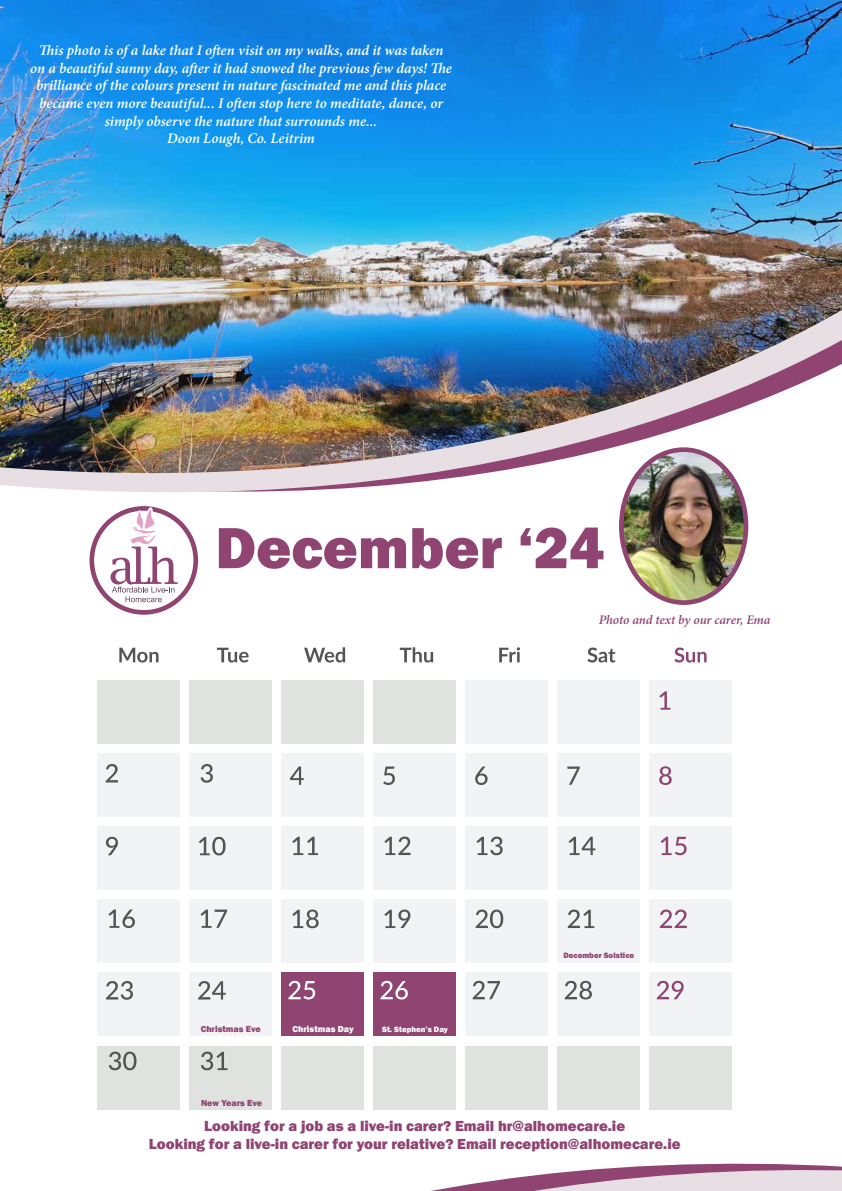
<style>
.page{position:relative;width:842px;height:1191px;background:#fff}
.page>*{position:absolute;margin:0;border:0;box-sizing:border-box;transform-origin:0 0}
.t1{font:800 60px "Franklin Gothic";color:#8f4472}
.t2{font:800 15px/18px "Franklin Gothic";color:#8f4472;text-align:center}
.t3{font:italic 600 14.7px/17.6px "Minion Pro";letter-spacing:-.005em;color:#fff;text-align:center}
.t4{font:italic 600 13px "Minion Pro";letter-spacing:-.005em;color:#8f4472}
.t5{font:800 9px "Franklin Gothic";color:#8f4472}
.t6{font:800 9px "Franklin Gothic";color:#fff}
.t7{font:800 8px "Franklin Gothic";color:#8f4472}
.t8{font:800 8px "Franklin Gothic";color:#fff}
</style>
<div class="page">
<svg style="left:97px;top:1109px;width:635px;height:1px"></svg>
<svg style="left:431px;top:1163px;width:411px;height:28px"></svg>
<div style="left:90px;top:506px;width:108px;height:108px;border:5px solid #8f4472;border-radius:50%"></div>
<svg style="left:111px;top:528px;width:67px;height:74px"></svg>
<img style="left:621px;top:528px;width:125px;height:74px">
<div style="left:619px;top:447px;width:129px;height:158px;border:5px solid #8f4472;border-radius:50%"></div>
<svg style="left:100px;top:496px;width:649px;height:32px"></svg>
<img style="left:0;top:0;width:842px;height:496px">
<div style="left:649px;top:1045px;width:83px;height:64px;background:#e0e2e0"></div>
<div style="left:557px;top:1045px;width:83px;height:64px;background:#e0e2e0"></div>
<div style="left:465px;top:1045px;width:83px;height:64px;background:#e0e2e0"></div>
<div style="left:373px;top:1045px;width:83px;height:64px;background:#e0e2e0"></div>
<div style="left:281px;top:1045px;width:83px;height:64px;background:#e0e2e0"></div>
<div style="left:189px;top:1045px;width:83px;height:64px;background:#e0e2e0"></div>
<div style="left:97px;top:1045px;width:83px;height:64px;background:#e0e2e0"></div>
<div style="left:649px;top:972px;width:83px;height:64px;background:#f1f3f4"></div>
<div style="left:557px;top:972px;width:83px;height:64px;background:#f1f3f4"></div>
<div style="left:465px;top:972px;width:83px;height:64px;background:#f1f3f4"></div>
<div style="left:373px;top:972px;width:83px;height:64px;background:#8f4472"></div>
<div style="left:281px;top:972px;width:83px;height:64px;background:#8f4472"></div>
<div style="left:189px;top:972px;width:83px;height:64px;background:#f1f3f4"></div>
<div style="left:97px;top:972px;width:83px;height:64px;background:#f1f3f4"></div>
<div style="left:649px;top:899px;width:83px;height:64px;background:#f1f3f4"></div>
<div style="left:557px;top:899px;width:83px;height:64px;background:#f1f3f4"></div>
<div style="left:465px;top:899px;width:83px;height:64px;background:#f1f3f4"></div>
<div style="left:373px;top:899px;width:83px;height:64px;background:#f1f3f4"></div>
<div style="left:281px;top:899px;width:83px;height:64px;background:#f1f3f4"></div>
<div style="left:189px;top:899px;width:83px;height:64px;background:#f1f3f4"></div>
<div style="left:97px;top:899px;width:83px;height:64px;background:#f1f3f4"></div>
<div style="left:649px;top:826px;width:83px;height:64px;background:#f1f3f4"></div>
<div style="left:557px;top:826px;width:83px;height:64px;background:#f1f3f4"></div>
<div style="left:465px;top:826px;width:83px;height:64px;background:#f1f3f4"></div>
<div style="left:373px;top:826px;width:83px;height:64px;background:#f1f3f4"></div>
<div style="left:281px;top:826px;width:83px;height:64px;background:#f1f3f4"></div>
<div style="left:189px;top:826px;width:83px;height:64px;background:#f1f3f4"></div>
<div style="left:97px;top:826px;width:83px;height:64px;background:#f1f3f4"></div>
<div style="left:649px;top:753px;width:83px;height:64px;background:#f1f3f4"></div>
<div style="left:557px;top:753px;width:83px;height:64px;background:#f1f3f4"></div>
<div style="left:465px;top:753px;width:83px;height:64px;background:#f1f3f4"></div>
<div style="left:373px;top:753px;width:83px;height:64px;background:#f1f3f4"></div>
<div style="left:281px;top:753px;width:83px;height:64px;background:#f1f3f4"></div>
<div style="left:189px;top:753px;width:83px;height:64px;background:#f1f3f4"></div>
<div style="left:97px;top:753px;width:83px;height:64px;background:#f1f3f4"></div>
<div style="left:649px;top:680px;width:83px;height:63px;background:#f1f3f4"></div>
<div style="left:557px;top:680px;width:83px;height:63px;background:#f1f3f4"></div>
<div style="left:465px;top:680px;width:83px;height:63px;background:#f1f3f4"></div>
<div style="left:373px;top:680px;width:83px;height:63px;background:#e0e2e0"></div>
<div style="left:281px;top:680px;width:83px;height:63px;background:#e0e2e0"></div>
<div style="left:189px;top:680px;width:83px;height:63px;background:#e0e2e0"></div>
<div style="left:97px;top:680px;width:83px;height:63px;background:#e0e2e0"></div>
<svg style="left:119px;top:647px;width:40px;height:15px"></svg>
<svg style="left:217px;top:647px;width:32px;height:15px"></svg>
<svg style="left:304px;top:647px;width:41px;height:15px"></svg>
<svg style="left:400px;top:647px;width:33px;height:15px"></svg>
<svg style="left:499px;top:647px;width:21px;height:15px"></svg>
<svg style="left:587px;top:647px;width:28px;height:15px"></svg>
<svg style="left:674px;top:647px;width:33px;height:15px"></svg>
<svg style="left:659px;top:691px;width:11px;height:18px"></svg>
<svg style="left:106px;top:764px;width:12px;height:18px"></svg>
<svg style="left:200px;top:764px;width:13px;height:18px"></svg>
<svg style="left:290px;top:766px;width:14px;height:19px"></svg>
<svg style="left:383px;top:766px;width:12px;height:19px"></svg>
<svg style="left:475px;top:766px;width:13px;height:19px"></svg>
<svg style="left:567px;top:766px;width:13px;height:19px"></svg>
<svg style="left:659px;top:766px;width:13px;height:19px"></svg>
<svg style="left:106px;top:836px;width:12px;height:19px"></svg>
<svg style="left:199px;top:836px;width:27px;height:19px"></svg>
<svg style="left:292px;top:836px;width:26px;height:19px"></svg>
<svg style="left:384px;top:836px;width:27px;height:19px"></svg>
<svg style="left:476px;top:836px;width:27px;height:19px"></svg>
<svg style="left:568px;top:836px;width:27px;height:19px"></svg>
<svg style="left:661px;top:836px;width:25px;height:19px"></svg>
<svg style="left:108px;top:909px;width:27px;height:19px"></svg>
<svg style="left:200px;top:909px;width:27px;height:19px"></svg>
<svg style="left:292px;top:909px;width:27px;height:19px"></svg>
<svg style="left:384px;top:909px;width:26px;height:19px"></svg>
<svg style="left:476px;top:909px;width:27px;height:19px"></svg>
<svg style="left:568px;top:909px;width:26px;height:19px"></svg>
<svg style="left:660px;top:909px;width:27px;height:19px"></svg>
<svg style="left:106px;top:981px;width:27px;height:18px"></svg>
<svg style="left:198px;top:981px;width:28px;height:18px"></svg>
<svg style="left:288px;top:980px;width:27px;height:19px"></svg>
<svg style="left:380px;top:980px;width:28px;height:19px"></svg>
<svg style="left:473px;top:980px;width:27px;height:19px"></svg>
<svg style="left:565px;top:980px;width:27px;height:19px"></svg>
<svg style="left:657px;top:980px;width:27px;height:19px"></svg>
<svg style="left:109px;top:1051px;width:27px;height:19px"></svg>
<svg style="left:201px;top:1051px;width:27px;height:19px"></svg>
<p class="t3" style="left:30px;top:41px;width:423px">This photo is of a lake that I often visit on my walks, and it was taken on a beautiful sunny day, after it had snowed the previous few days! The brilliance of the colours present in nature fascinated me and this place became even more beautiful... I often stop here to meditate, dance, or simply observe the nature that surrounds me...<br>Doon Lough, Co. Leitrim</p>
<h1 class="t1" style="left:215px;top:509px;width:390px">December ‘24</h1>
<p class="t4" style="left:599px;top:610px;width:173px">Photo and text by our carer, Ema</p>
<p class="t5" style="left:201px;top:1023px;width:62px">Christmas Eve</p>
<p class="t6" style="left:292px;top:1023px;width:63px">Christmas Day</p>
<p class="t8" style="left:382px;top:1023px;width:67px">St. Stephen’s Day</p>
<p class="t7" style="left:563px;top:950px;width:72px">December Solstice</p>
<p class="t5" style="left:201px;top:1096px;width:63px">New Years Eve</p>
<p class="t2" style="left:149px;top:1116px;width:533px">Looking for a job as a live-in carer? Email hr@alhomecare.ie<br>Looking for a live-in carer for your relative? Email reception@alhomecare.ie</p>
</div>
